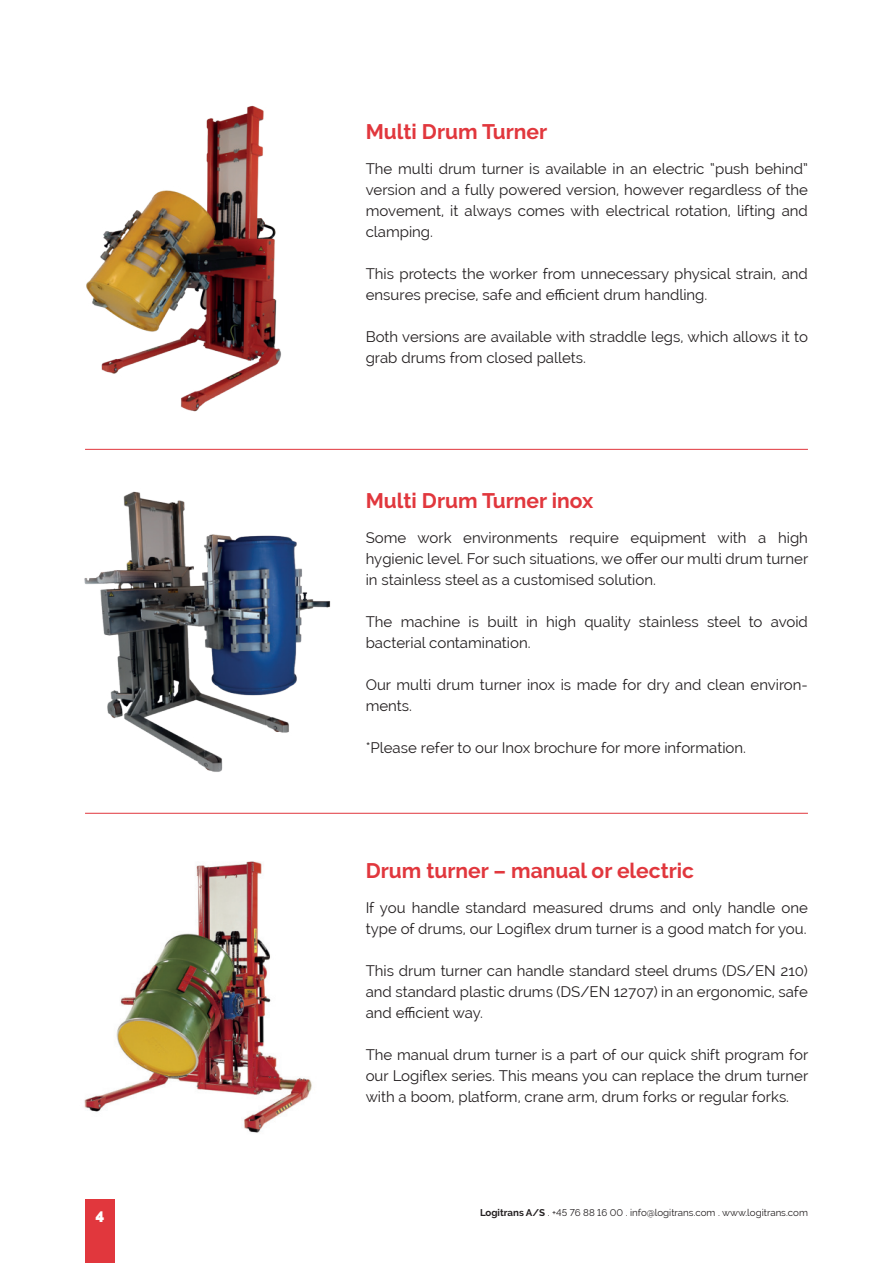
<style>
.page{position:relative;width:893px;height:1263px;background:#fff}
.page>*{position:absolute;margin:0;border:0;box-sizing:border-box;transform-origin:0 0}
.t1{font:700 21px "Raleway";color:#e1373d}
.t2{font:15px/21px "Raleway";color:#231f20}
.t3{font:900 15px "Raleway";color:#fff}
.t4{font:9.75px "Raleway";color:#231f20}
.s1{font-weight:700}
</style>
<div class="page">
<div style="left:85px;top:1199px;width:30px;height:64px;background:#e1373d"></div>
<hr style="left:85px;top:449px;width:723px;height:1px;background:#e1373d">
<hr style="left:85px;top:813px;width:723px;height:1px;background:#e1373d">
<img style="left:84px;top:491px;width:247px;height:281px">
<img style="left:85px;top:105px;width:221px;height:344px">
<img style="left:84px;top:861px;width:228px;height:272px">
<h1 class="t1" style="left:366px;top:123px;width:183px">Multi Drum Turner</h1>
<p class="t2" style="left:366px;top:158px;width:444px;text-align:justify">The multi drum turner is available in an electric “push behind” version and a fully powered version, however regardless of the movement, it always comes with electrical rotation, lifting and clamping.</p>
<p class="t2" style="left:366px;top:263px;width:444px">This protects the worker from unnecessary physical strain, and ensures precise, safe and e昀케cient drum handling.</p>
<p class="t2" style="left:366px;top:326px;width:444px">Both versions are available with straddle legs, which allows it to grab drums from closed pallets.</p>
<h1 class="t1" style="left:366px;top:493px;width:229px">Multi Drum Turner inox</h1>
<p class="t2" style="left:366px;top:527px;width:444px;text-align:justify">Some work environments require equipment with a high hygienic level. For such situations, we o昀昀er our multi drum turner in stainless steel as a customised solution.</p>
<p class="t2" style="left:366px;top:611px;width:444px">The machine is built in high quality stainless steel to avoid bacterial contamination.</p>
<p class="t2" style="left:366px;top:674px;width:444px">Our multi drum turner inox is made for dry and clean environ&shy;ments.</p>
<p class="t2" style="left:366px;top:737px;width:382px">*Please refer to our Inox brochure for more information.</p>
<h1 class="t1" style="left:366px;top:859px;width:330px">Drum turner – manual or electric</h1>
<p class="t2" style="left:366px;top:897px;width:444px">If you handle standard measured drums and only handle one type of drums, our Logi昀氀ex drum turner is a good match for you.</p>
<p class="t2" style="left:366px;top:960px;width:444px;text-align:justify">This drum turner can handle standard steel drums (DS/EN 210) and standard plastic drums (DS/EN 12707) in an ergonomic, safe and e昀케cient way.</p>
<p class="t2" style="left:366px;top:1044px;width:444px;text-align:justify">The manual drum turner is a part of our quick shift program for our Logi昀氀ex series. This means you can replace the drum turner with a boom, platform, crane arm, drum forks or regular forks.</p>
<p class="t3" style="left:95px;top:1208px;width:10px">4</p>
<p class="t4" style="left:480px;top:1207px;width:329px"><span class="s1">Logitrans A/S</span> . +45 76 88 16 00 . info@logitrans.com . www.logitrans.com</p>
</div>
